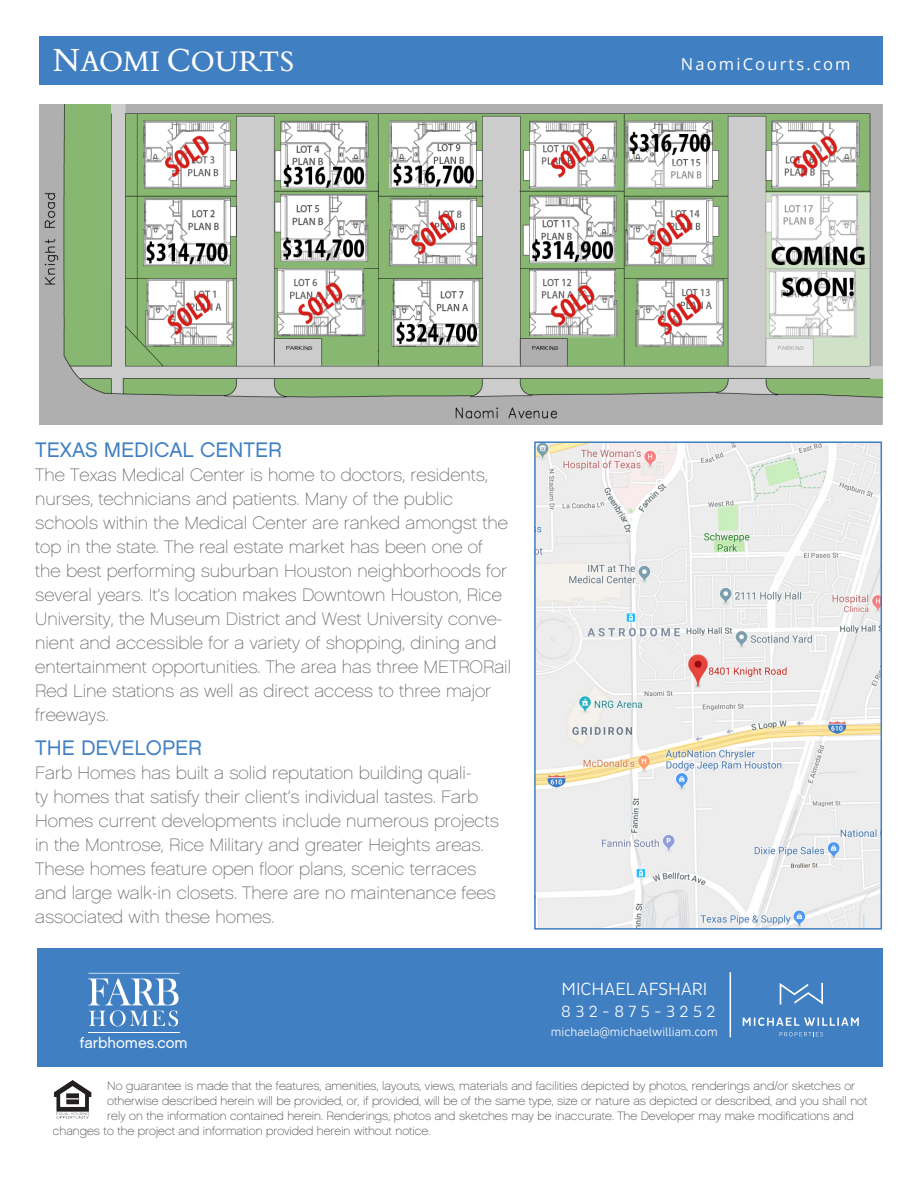
<style>
.page{position:relative;width:918px;height:1188px;background:#fff}
.page>*{position:absolute;margin:0;border:0;box-sizing:border-box;transform-origin:0 0}
.t1{font:31.95px "Bembo Book MT Std";color:#fff}
.t2{font:21px "Chalet London";color:#407fc2}
.t3{font:21px "Chalet London Nineteen Sixty";color:#407fc2}
.t4{font:18px/24px "Chalet Paris Nineteen Sixty";color:#69696c}
.t5{font:300 18px "Pluto Sans Cond";color:#fff}
.t6{font:16.5px "Open Sans";letter-spacing:.13em;color:#fff}
.t7{font:300 16.5px "Pluto Sans Cond";letter-spacing:.27em;color:#fff}
.t8{font:15px "Chalet London Nineteen Sixty";color:#fff}
.t9{font:12px "Chalet Paris Nineteen Sixty";color:#3e3e3f}
.t10{font:300 12px "Pluto Sans Cond";color:#fff}
.s1{font-size:36.45px}
</style>
<div class="page">
<div style="left:37px;top:949px;width:846px;height:118px;background:#407fc2"></div>
<img style="left:54px;top:1080px;width:38px;height:39px">
<hr style="left:88px;top:1032px;width:92px;height:1px;background:#fff">
<svg style="left:88px;top:973px;width:92px;height:54px"></svg>
<img style="left:39px;top:105px;width:844px;height:320px">
<img style="left:537px;top:444px;width:342px;height:483px">
<div style="left:534px;top:441px;width:348px;height:489px;border:2px solid #407fc2"></div>
<div style="left:39px;top:36px;width:844px;height:49px;background:#407fc2"></div>
<hr style="left:730px;top:972px;width:1px;height:65px;background:#fff">
<svg style="left:780px;top:983px;width:43px;height:22px"></svg>
<svg style="left:743px;top:1017px;width:116px;height:9px"></svg>
<svg style="left:780px;top:1032px;width:43px;height:4px"></svg>
<p class="t1" style="left:53px;top:40px;width:243px"><span class="s1">N</span>AOMI <span class="s1">C</span>OURTS</p>
<p class="t6" style="left:681px;top:53px;width:171px">NaomiCourts.com</p>
<p class="t2" style="left:35px;top:437px;width:248px">TEXAS MEDICAL CENTER</p>
<p class="t4" style="left:35px;top:463px;width:477px">The Texas Medical Center is home to doctors, residents, nurses, technicians and patients. Many of the public schools within the Medical Center are ranked amongst the top in the state. The real estate market has been one of the best performing suburban Houston neighborhoods for several years. It’s location makes Downtown Houston, Rice University, the Museum District and West University conve&shy;nient and accessible for a variety of shopping, dining and entertainment opportunities. The area has three METRORail Red Line stations as well as direct access to three major freeways.</p>
<p class="t3" style="left:35px;top:735px;width:168px">THE DEVELOPER</p>
<p class="t4" style="left:35px;top:761px;width:465px">Farb Homes has built a solid reputation building quali-<br>ty homes that satisfy their client’s individual tastes. Farb Homes current developments include numerous projects in the Montrose, Rice Military and greater Heights areas.<br>These homes feature open floor plans, scenic terraces and large walk-in closets. There are no maintenance fees associated with these homes.</p>
<p class="t8" style="left:80px;top:1034px;width:109px">farbhomes.com</p>
<p class="t5" style="left:562px;top:979px;width:147px">MICHAEL AFSHARI</p>
<p class="t7" style="left:561px;top:1002px;width:156px">832-875-3252</p>
<p class="t10" style="left:551px;top:1025px;width:168px">michaela@michaelwilliam.com</p>
<p class="t9" style="left:107px;top:1079px;width:749px">No guarantee is made that the features, amenities, layouts, views, materials and facilities depicted by photos, renderings and/or sketches or</p>
<p class="t9" style="left:107px;top:1094px;width:762px">otherwise described herein will be provided, or, if provided, will be of the same type, size or nature as depicted or described, and you shall not</p>
<p class="t9" style="left:107px;top:1109px;width:748px">rely on the information contained herein. Renderings, photos and sketches may be inaccurate. The Developer may make modifications and</p>
<p class="t9" style="left:53px;top:1124px;width:379px">changes to the project and information provided herein without notice.</p>
</div>
